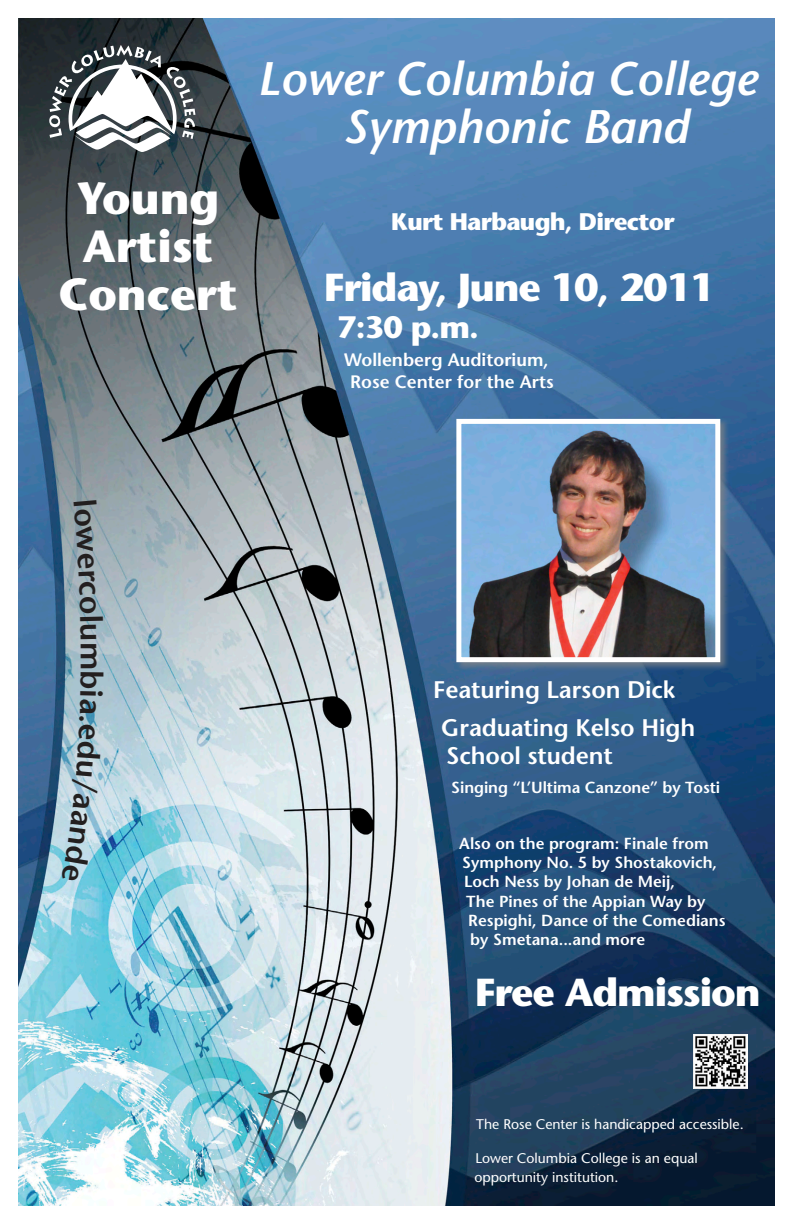
<style>
.page{position:relative;width:792px;height:1224px;background:#fff}
.page>*{position:absolute;margin:0;border:0;box-sizing:border-box;transform-origin:0 0}
.t1{font:italic 600 47px/48px "Stone Sans LT";color:#fff;text-align:center}
.t2{font:700 45px/48px "Stone Sans LT";color:#fff;text-align:center}
.t3{font:700 39px "Stone Sans LT";letter-spacing:-.03em;color:#fff}
.t4{font:700 31px "Stone Sans LT";color:#fff}
.t5{font:600 31px "Stone Sans LT";color:#231f1f}
.t6{font:600 24px/37.8px "Stone Sans LT";letter-spacing:-.005em;color:#fff}
.t7{font:700 24px "Stone Sans LT";letter-spacing:-.03em;color:#fff}
.t8{font:600 18px/21.6px "Stone Sans LT";color:#fff;text-align:center}
.t9{font:600 16px "Stone Sans LT";color:#fff}
.t10{font:14px/18.6px "Stone Sans LT";color:#fff}
</style>
<div class="page">
<img style="left:18px;top:18px;width:756px;height:1188px">
<svg style="left:49px;top:45px;width:146px;height:107px"></svg>
<img style="left:693px;top:1034px;width:54px;height:54px">
<div style="left:455px;top:417px;width:275px;height:255px;background:#838486;opacity:.75"></div>
<img style="left:462px;top:425px;width:252px;height:231px">
<div style="left:456px;top:419px;width:264px;height:243px;border:5px solid #fff"></div>
<svg style="left:74px;top:500px;width:29px;height:139px;background:#9caeb7"></svg>
<svg style="left:61px;top:672px;width:43px;height:210px;background:#a7cad8"></svg>
<h2 class="t2" style="left:58px;top:174px;width:181px">Young<br>Artist<br>Concert</h2>
<h1 class="t1" style="left:258px;top:54px;width:501px">Lower Columbia College<br>Symphonic Band</h1>
<h3 class="t7" style="left:391px;top:207px;width:285px">Kurt Harbaugh, Director</h3>
<h3 class="t3" style="left:324px;top:264px;width:392px">Friday, June 10, 2011</h3>
<h3 class="t4" style="left:337px;top:308px;width:143px">7:30 p.m.</h3>
<p class="t8" style="left:344px;top:349px;width:211px">Wollenberg Auditorium,<br>Rose Center for the Arts</p>
<h3 class="t5" style="left:110px;top:642px;width:30px;rotate:90deg">m</h3>
<h3 class="t6" style="left:441px;top:670px;width:255px;text-indent:-8px">Featuring Larson Dick<br>Graduating Kelso High</h3>
<h3 class="t6" style="left:446px;top:737px;width:168px">School student</h3>
<p class="t9" style="left:451px;top:777px;width:270px">Singing “L’Ultima Canzone” by Tosti</p>
<p class="t9" style="left:459px;top:834px;width:251px">Also on the program: Finale from</p>
<p class="t9" style="left:462px;top:853px;width:256px">Symphony No. 5 by Shostakovich,</p>
<p class="t9" style="left:464px;top:872px;width:212px">Loch Ness by Johan de Meij,</p>
<p class="t9" style="left:466px;top:891px;width:241px">The Pines of the Appian Way by</p>
<p class="t9" style="left:468px;top:911px;width:259px">Respighi, Dance of the Comedians</p>
<p class="t9" style="left:470px;top:930px;width:176px">by Smetana...and more</p>
<h3 class="t3" style="left:475px;top:969px;width:287px">Free Admission</h3>
<p class="t10" style="left:476px;top:1115px;width:269px">The Rose Center is handicapped accessible.</p>
<p class="t10" style="left:474px;top:1149px;width:225px">Lower Columbia College is an equal opportunity institution.</p>
</div>
